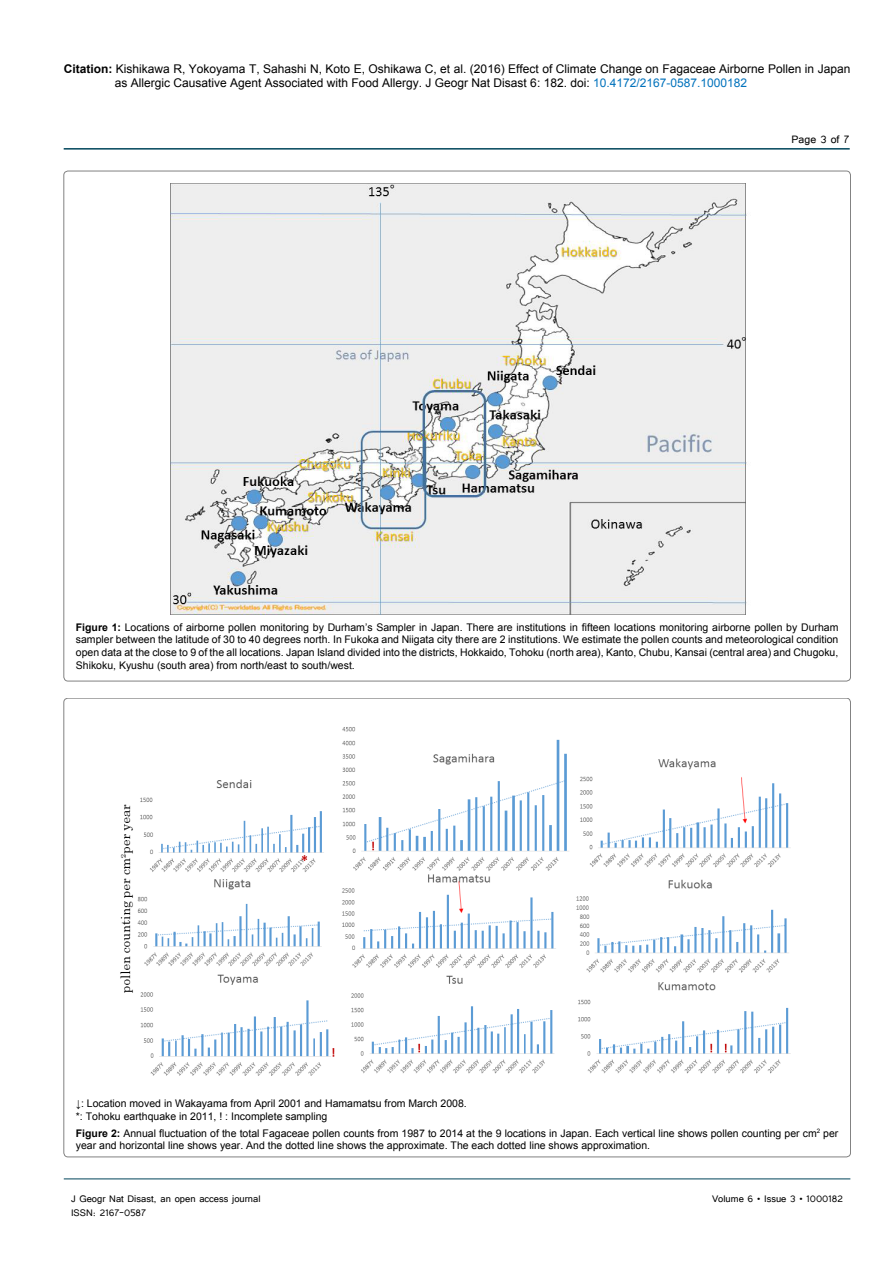
<style>
.page{position:relative;width:893px;height:1263px;background:#fff}
.page>*{position:absolute;margin:0;border:0;box-sizing:border-box;transform-origin:0 0}
.t1{font:13.5px "Tunga";color:#000}
.t2{font:12px/14.4px "Arial";color:#000}
.t3{font:12px "Tunga";color:#000}
.t4{font:10.5px/12.6px "Arial";color:#000}
.s1{font-weight:700}
.s2{color:#0072bc}
</style>
<div class="page">
<hr style="left:64px;top:148px;width:786px;height:2px;background:#00455b">
<hr style="left:64px;top:1179px;width:786px;height:1px;background:#00455b">
<img style="left:170px;top:183px;width:577px;height:432px">
<img style="left:120px;top:727px;width:671px;height:349px">
<div style="left:138px;top:716px;width:46px;height:26px;background:#fff"></div>
<p class="t2" style="left:115px;top:61px;width:737px;text-indent:-51px"><span class="s1">Citation:</span> Kishikawa R, Yokoyama T, Sahashi N, Koto E, Oshikawa C, et al. (2016) Effect of Climate Change on Fagaceae Airborne Pollen in Japan as Allergic Causative Agent Associated with Food Allergy. J Geogr Nat Disast 6: 182. doi: <span class="s2">10.4172/2167-0587.1000182</span></p>
<p class="t1" style="left:792px;top:131px;width:59px">Page 3 of 7</p>
<p class="t4" style="left:76px;top:621px;width:764px;text-align:justify"><span class="s1">Figure 1:</span> Locations of airborne pollen monitoring by Durham’s Sampler in Japan. There are institutions in fifteen locations monitoring airborne pollen by Durham sampler between the latitude of 30 to 40 degrees north. In Fukoka and Niigata city there are 2 institutions. We estimate the pollen counts and meteorological condition open data at the close to 9 of the all locations. Japan Island divided into the districts, Hokkaido, Tohoku (north area), Kanto, Chubu, Kansai (central area) and Chugoku, Shikoku, Kyushu (south area) from north/east to south/west.</p>
<p class="t4" style="left:76px;top:1097px;width:392px">↓: Location moved in Wakayama from April 2001 and Hamamatsu from March 2008. *: Tohoku earthquake in 2011, ! : Incomplete sampling</p>
<p class="t4" style="left:76px;top:1127px;width:764px"><span class="s1">Figure 2:</span> Annual fluctuation of the total Fagaceae pollen counts from 1987 to 2014 at the 9 locations in Japan. Each vertical line shows pollen counting per cm<sup>2</sup> per year and horizontal line shows year. And the dotted line shows the approximate. The each dotted line shows approximation.</p>
<p class="t3" style="left:71px;top:1190px;width:191px">J Geogr Nat Disast, an open access journal</p>
<p class="t3" style="left:712px;top:1190px;width:132px">Volume 6 • Issue 3 • 1000182</p>
<p class="t3" style="left:71px;top:1205px;width:76px">ISSN: 2167-0587</p>
</div>
